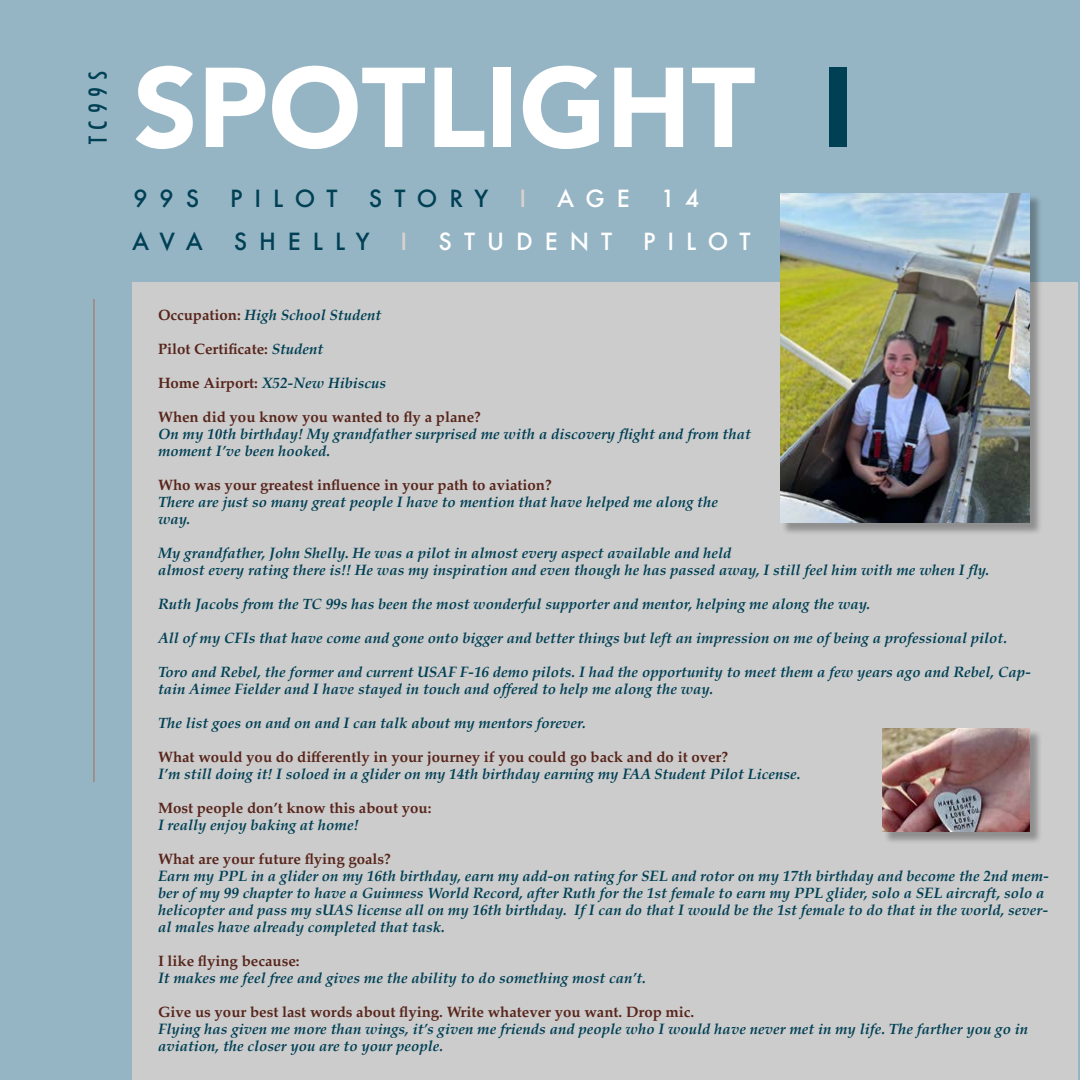
<style>
.page{position:relative;width:1080px;height:1080px;background:#96b5c4}
.page>*{position:absolute;margin:0;border:0;box-sizing:border-box;transform-origin:0 0}
.Intestazione_-_Allin{font:900 112px "Avenir";color:#fff}
.Sottotitolo{font:500 condensed 24px "Futura";letter-spacing:.29em;color:#004055}
.Sottotitolo-2{font:500 23px "Futura";letter-spacing:.52em;color:#004055}
.Sottotitolo-3{font:500 23px "Futura";letter-spacing:.52em;color:#fff}
.Sottotitolo-4{font:500 23px "Futura";color:#d9d2ce}
.Intestazione{font:italic 700 15px/17px "Palatino";color:#004055}
.Intestazione-2{font:700 15px "Palatino";color:#58251b}
.s1{color:#004055}
.s2{font-style:normal;color:#58251b}
.s3{font-style:italic;color:#004055}
</style>
<div class="page">
<hr style="left:93px;top:299px;width:1px;height:483px;background:#a76952">
<div style="left:132px;top:282px;width:946px;height:69px;background:#ccc"></div>
<div style="left:132px;top:350px;width:946px;height:69px;background:#ccc"></div>
<div style="left:132px;top:401px;width:946px;height:86px;background:#ccc"></div>
<div style="left:132px;top:469px;width:946px;height:86px;background:#ccc"></div>
<div style="left:132px;top:554px;width:946px;height:69px;background:#ccc"></div>
<div style="left:132px;top:622px;width:946px;height:69px;background:#ccc"></div>
<div style="left:132px;top:690px;width:946px;height:69px;background:#ccc"></div>
<div style="left:132px;top:758px;width:946px;height:69px;background:#ccc"></div>
<div style="left:132px;top:826px;width:946px;height:69px;background:#ccc"></div>
<div style="left:132px;top:843px;width:946px;height:120px;background:#ccc"></div>
<div style="left:132px;top:962px;width:946px;height:69px;background:#ccc"></div>
<div style="left:132px;top:1030px;width:946px;height:50px;background:#ccc"></div>
<div style="left:884px;top:730px;width:159px;height:115px;background:#000;opacity:.3"></div>
<img style="left:882px;top:728px;width:148px;height:104px">
<div style="left:782px;top:195px;width:261px;height:341px;background:#000;opacity:.3"></div>
<img style="left:780px;top:193px;width:250px;height:330px">
<p class="Sottotitolo" style="left:83px;top:144px;width:75px;rotate:-90deg">TC99S</p>
<p class="Intestazione_-_Allin" style="left:133px;top:12px;width:723px">SPOTLIGHT <span class="s1">I</span></p>
<p class="Sottotitolo-2" style="left:133px;top:183px;width:67px">99S</p>
<p class="Sottotitolo-2" style="left:230px;top:183px;width:109px">PILOT</p>
<p class="Sottotitolo-2" style="left:369px;top:183px;width:121px">STORY</p>
<p class="Sottotitolo-4" style="left:519px;top:183px;width:8px">I</p>
<p class="Sottotitolo-3" style="left:557px;top:183px;width:74px">AGE</p>
<p class="Sottotitolo-3" style="left:661px;top:183px;width:40px">1 4</p>
<p class="Sottotitolo-2" style="left:132px;top:226px;width:72px">AVA</p>
<p class="Sottotitolo-2" style="left:234px;top:226px;width:137px">SHELLY</p>
<p class="Sottotitolo-4" style="left:401px;top:226px;width:8px">I</p>
<p class="Sottotitolo-3" style="left:438px;top:226px;width:175px">STUDENT</p>
<p class="Sottotitolo-3" style="left:643px;top:226px;width:109px">PILOT</p>
<p class="Intestazione" style="left:158px;top:307px;width:225px"><span class="s2">Occupation:</span> High School Student</p>
<p class="Intestazione-2" style="left:158px;top:336px;width:167px">Pilot Certificate: <span class="s3">Student</span></p>
<p class="Intestazione" style="left:158px;top:375px;width:230px"><span class="s2">Home Airport:</span> X52-New Hibiscus</p>
<p class="Intestazione-2" style="left:158px;top:404px;width:324px">When did you know you wanted to fly a plane?</p>
<p class="Intestazione" style="left:158px;top:426px;width:594px">On my 10th birthday! My grandfather surprised me with a discovery flight and from that moment I’ve been hooked.</p>
<p class="Intestazione-2" style="left:158px;top:472px;width:395px">Who was your greatest influence in your path to aviation?</p>
<p class="Intestazione" style="left:158px;top:494px;width:562px">There are just so many great people I have to mention that have helped me along the way.</p>
<p class="Intestazione" style="left:158px;top:545px;width:833px">My grandfather, John Shelly. He was a pilot in almost every aspect available and held<br>almost every rating there is!! He was my inspiration and even though he has passed away, I still feel him with me when I fly.</p>
<p class="Intestazione" style="left:158px;top:596px;width:714px">Ruth Jacobs from the TC 99s has been the most wonderful supporter and mentor, helping me along the way.</p>
<p class="Intestazione" style="left:158px;top:630px;width:851px">All of my CFIs that have come and gone onto bigger and better things but left an impression on me of being a professional pilot.</p>
<p class="Intestazione" style="left:158px;top:664px;width:874px">Toro and Rebel, the former and current USAF F-16 demo pilots. I had the opportunity to meet them a few years ago and Rebel, Cap&shy;tain Aimee Fielder and I have stayed in touch and offered to help me along the way.</p>
<p class="Intestazione" style="left:158px;top:715px;width:429px">The list goes on and on and I can talk about my mentors forever.</p>
<p class="Intestazione-2" style="left:158px;top:744px;width:572px">What would you do differently in your journey if you could go back and do it over?</p>
<p class="Intestazione" style="left:158px;top:766px;width:644px">I’m still doing it! I soloed in a glider on my 14th birthday earning my FAA Student Pilot License.</p>
<p class="Intestazione-2" style="left:158px;top:795px;width:275px">Most people don’t know this about you:</p>
<p class="Intestazione" style="left:158px;top:817px;width:202px">I really enjoy baking at home!</p>
<p class="Intestazione-2" style="left:158px;top:846px;width:234px">What are your future flying goals?</p>
<p class="Intestazione" style="left:158px;top:868px;width:893px">Earn my PPL in a glider on my 16th birthday, earn my add-on rating for SEL and rotor on my 17th birthday and become the 2nd mem&shy;ber of my 99 chapter to have a Guinness World Record, after Ruth for the 1st female to earn my PPL glider, solo a SEL aircraft, solo a helicopter and pass my sUAS license all on my 16th birthday. If I can do that I would be the 1st female to do that in the world, sever&shy;al males have already completed that task.</p>
<p class="Intestazione-2" style="left:158px;top:948px;width:143px">I like flying because:</p>
<p class="Intestazione" style="left:158px;top:970px;width:489px">It makes me feel free and gives me the ability to do something most can’t.</p>
<p class="Intestazione-2" style="left:158px;top:999px;width:538px">Give us your best last words about flying. Write whatever you want. Drop mic.</p>
<p class="Intestazione" style="left:158px;top:1021px;width:872px">Flying has given me more than wings, it’s given me friends and people who I would have never met in my life. The farther you go in aviation, the closer you are to your people.</p>
</div>
